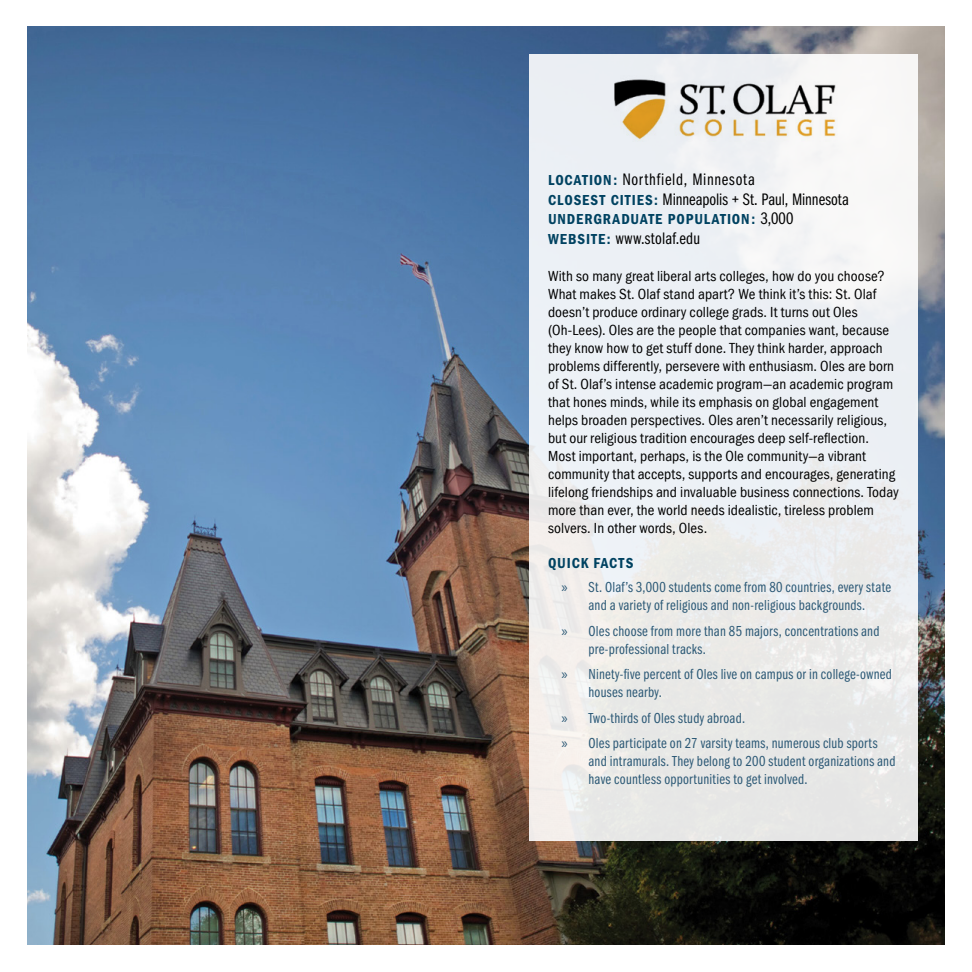
<style>
.page{position:relative;width:972px;height:972px;background:#fff}
.page>*{position:absolute;margin:0;border:0;box-sizing:border-box;transform-origin:0 0}
.t1{font:17.25px/19.5px "Franklin Gothic Book Cmpr";letter-spacing:.015em;color:#000}
.t2{font:condensed 15px/18px "Franklin Gothic";letter-spacing:.005em;color:#000}
.t3{font:15px/18px "Franklin Gothic Book Cmpr";letter-spacing:.015em;color:#2c5976}
.t4{font:600 condensed 15px "Franklin Gothic";letter-spacing:.06em;color:#004261}
.s1{font-family:"Franklin Gothic";font-weight:600;font-stretch:condensed;font-size:15px;color:#004261}
.s2{font-family:"Franklin Gothic Book Cmpr";font-weight:400;font-stretch:normal;font-size:17.25px;color:#000}
.s3{font-family:"Myriad Pro"}
</style>
<div class="page">
<img style="left:27px;top:27px;width:918px;height:918px">
<div style="left:529px;top:54px;width:389px;height:786px;background:linear-gradient(to right,#eceef0,#eeeff0)"></div>
<img style="left:609px;top:75px;width:229px;height:67px">
<p class="t1" style="left:548px;top:170px;width:303px"><span class="s1">LOCATION:</span> Northfield, Minnesota<br><span class="s1">CLOSEST CITIES:</span> Minneapolis + St. Paul, Minnesota</p>
<p class="t4" style="left:548px;top:211px;width:247px">UNDERGRADUATE POPULATION: <span class="s2">3,000</span></p>
<p class="t1" style="left:548px;top:228px;width:154px"><span class="s1">WEBSITE:</span> www.stolaf.edu</p>
<p class="t2" style="left:548px;top:267px;width:352px">With so many great liberal arts colleges, how do you choose?<br>What makes St. Olaf stand apart? We think it’s this: St. Olaf doesn’t produce ordinary college grads. It turns out Oles (Oh-Lees). Oles are the people that companies want, because they know how to get stuff done. They think harder, approach problems differently, persevere with enthusiasm. Oles are born of St. Olaf’s intense academic program—an academic program that hones minds, while its emphasis on global engagement helps broaden perspectives. Oles aren’t necessarily religious, but our religious tradition encourages deep self-reflection.<br>Most important, perhaps, is the Ole community—a vibrant community that accepts, supports and encourages, generating lifelong friendships and invaluable business connections. Today more than ever, the world needs idealistic, tireless problem solvers. In other words, Oles.</p>
<p class="t4" style="left:548px;top:554px;width:87px">QUICK FACTS</p>
<p class="t3" style="left:562px;top:579px;width:331px;text-align:center"><span class="s3">»</span> St. Olaf’s 3,000 students come from 80 countries, every state and a variety of religious and non-religious backgrounds.</p>
<p class="t3" style="left:589px;top:622px;width:293px;text-indent:-27px"><span class="s3">»</span> Oles choose from more than 85 majors, concentrations and pre-professional tracks.</p>
<p class="t3" style="left:589px;top:666px;width:305px;text-indent:-27px"><span class="s3">»</span> Ninety-five percent of Oles live on campus or in college-owned houses nearby.</p>
<p class="t3" style="left:562px;top:705px;width:318px;line-height:25.5px"><span class="s3">»</span> Two-thirds of Oles study abroad.<br><span class="s3">»</span> Oles participate on 27 varsity teams, numerous club sports</p>
<p class="t3" style="left:589px;top:753px;width:308px">and intramurals. They belong to 200 student organizations and have countless opportunities to get involved.</p>
</div>
